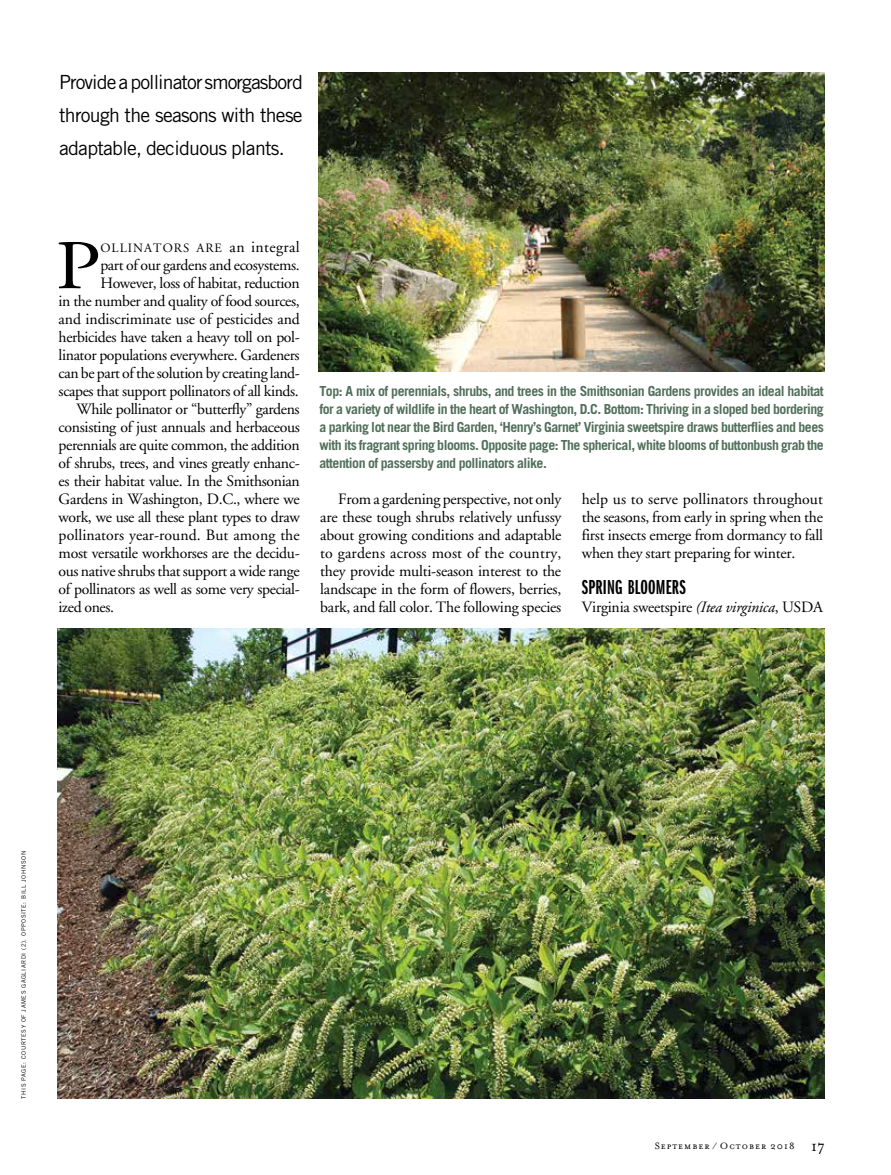
<style>
.page{position:relative;width:891px;height:1175px;background:#fff}
.page>*{position:absolute;margin:0;border:0;box-sizing:border-box;transform-origin:0 0}
.t1{font:69.6px "Adobe Garamond Regular Os F";color:#000;scale:1.19 1}
.t2{font:21px "Franklin Gothic Demi X Comp";letter-spacing:.01em;color:#000}
.t3{font:19.5px/33px "Trade Gothic";letter-spacing:-.035em;color:#000;text-align:justify}
.t4{font:15.75px/18px "Adobe Garamond Regular Os F";letter-spacing:-.025em;color:#000;text-align:justify}
.t5{font:15.75px "Adobe Garamond Regular Os F";letter-spacing:-.005em;color:#000}
.t6{font:15.75px "Adobe Garamond Regular Os F";letter-spacing:.005em;color:#000}
.t7{font:700 13.8px/18px "Trade Gothic";letter-spacing:-.035em;color:#516f5b;text-align:justify}
.t8{font:12.75px "Adobe Garamond Regular Os F";letter-spacing:.085em;color:#000}
.t9{font:10.5px "Mrs Eaves Small Caps";letter-spacing:.095em;color:#000}
.t10{font:6px "Trade Gothic";letter-spacing:.095em;color:#000}
.s1{font-size:15.75px}
.s2{font-family:"Adobe Garamond Italic Os F"}
.s3{font-family:"Mrs Eaves Roman"}
.s4{font-family:"Mrs Eaves Roman";font-size:16.5px}
</style>
<div class="page">
<img style="left:58px;top:629px;width:766px;height:469px">
<img style="left:319px;top:72px;width:505px;height:299px">
<p class="t3" style="left:59px;top:65px;width:245px">Provide a pollinator smorgasbord through the seasons with these adaptable, deciduous plants.</p>
<h1 class="t1" style="left:55px;top:229px;width:40px">P</h1>
<p class="t8" style="left:100px;top:241px;width:201px">OLLINATORS ARE <span class="s1">an integral</span></p>
<p class="t4" style="left:100px;top:256px;width:201px">part of our gardens and ecosystems.</p>
<p class="t4" style="left:100px;top:274px;width:201px">However, loss of habitat, reduction</p>
<p class="t4" style="left:59px;top:292px;width:243px">in the number and quality of food sources,</p>
<p class="t5" style="left:59px;top:311px;width:243px">and indiscriminate use of pesticides and</p>
<p class="t4" style="left:59px;top:328px;width:243px">herbicides have taken a heavy toll on pol-</p>
<p class="t4" style="left:59px;top:346px;width:243px">linator populations everywhere. Gardeners</p>
<p class="t4" style="left:59px;top:364px;width:243px">can be part of the solution by creating land-</p>
<p class="t4" style="left:59px;top:382px;width:242px">scapes that support pollinators of all kinds.</p>
<p class="t4" style="left:77px;top:400px;width:225px">While pollinator or “butterfly” gardens</p>
<p class="t4" style="left:59px;top:418px;width:243px">consisting of just annuals and herbaceous</p>
<p class="t4" style="left:59px;top:436px;width:243px">perennials are quite common, the addition</p>
<p class="t4" style="left:59px;top:454px;width:243px">of shrubs, trees, and vines greatly enhanc-</p>
<p class="t4" style="left:59px;top:472px;width:243px">es their habitat value. In the Smithsonian</p>
<p class="t4" style="left:59px;top:490px;width:243px">Gardens in Washington, D.C., where we</p>
<p class="t4" style="left:59px;top:508px;width:243px">work, we use all these plant types to draw</p>
<p class="t6" style="left:59px;top:527px;width:243px">pollinators year-round. But among the</p>
<p class="t4" style="left:59px;top:544px;width:243px">most versatile workhorses are the decidu-</p>
<p class="t4" style="left:59px;top:562px;width:243px">ous native shrubs that support a wide range</p>
<p class="t4" style="left:59px;top:580px;width:243px">of pollinators as well as some very special-</p>
<p class="t4" style="left:59px;top:598px;width:57px">ized ones.</p>
<p class="t7" style="left:320px;top:382px;width:506px">Top: A mix of perennials, shrubs, and trees in the Smithsonian Gardens provides an ideal habitat for a variety of wildlife in the heart of Washington, D.C. Bottom: Thriving in a sloped bed bordering a parking lot near the Bird Garden, ‘Henry’s Garnet’ Virginia sweetspire draws butterflies and bees with its fragrant spring blooms. Opposite page: The spherical, white blooms of buttonbush grab the attention of passersby and pollinators alike.</p>
<p class="t4" style="left:320px;top:490px;width:243px;text-indent:18px">From a gardening perspective, not only are these tough shrubs relatively unfussy about growing conditions and adaptable to gardens across most of the country, they provide multi-season interest to the landscape in the form of flowers, berries, bark, and fall color. The following species</p>
<p class="t4" style="left:582px;top:490px;width:243px">help us to serve pollinators throughout the seasons, from early in spring when the first insects emerge from dormancy to fall when they start preparing for winter.</p>
<h2 class="t2" style="left:582px;top:576px;width:105px">SPRING BLOOMERS</h2>
<p class="t4" style="left:582px;top:598px;width:243px">Virginia sweetspire <span class="s2">(Itea virginica</span>, USDA</p>
<p class="t10" style="left:20px;top:1098px;width:249px;rotate:-90deg">THIS PAGE: COURTESY OF JAMES GAGLIARDI (2). OPPOSITE: BILL JOHNSON</p>
<p class="t9" style="left:655px;top:1140px;width:172px">September / October <span class="s3">2018</span> <span class="s4">17</span></p>
</div>
